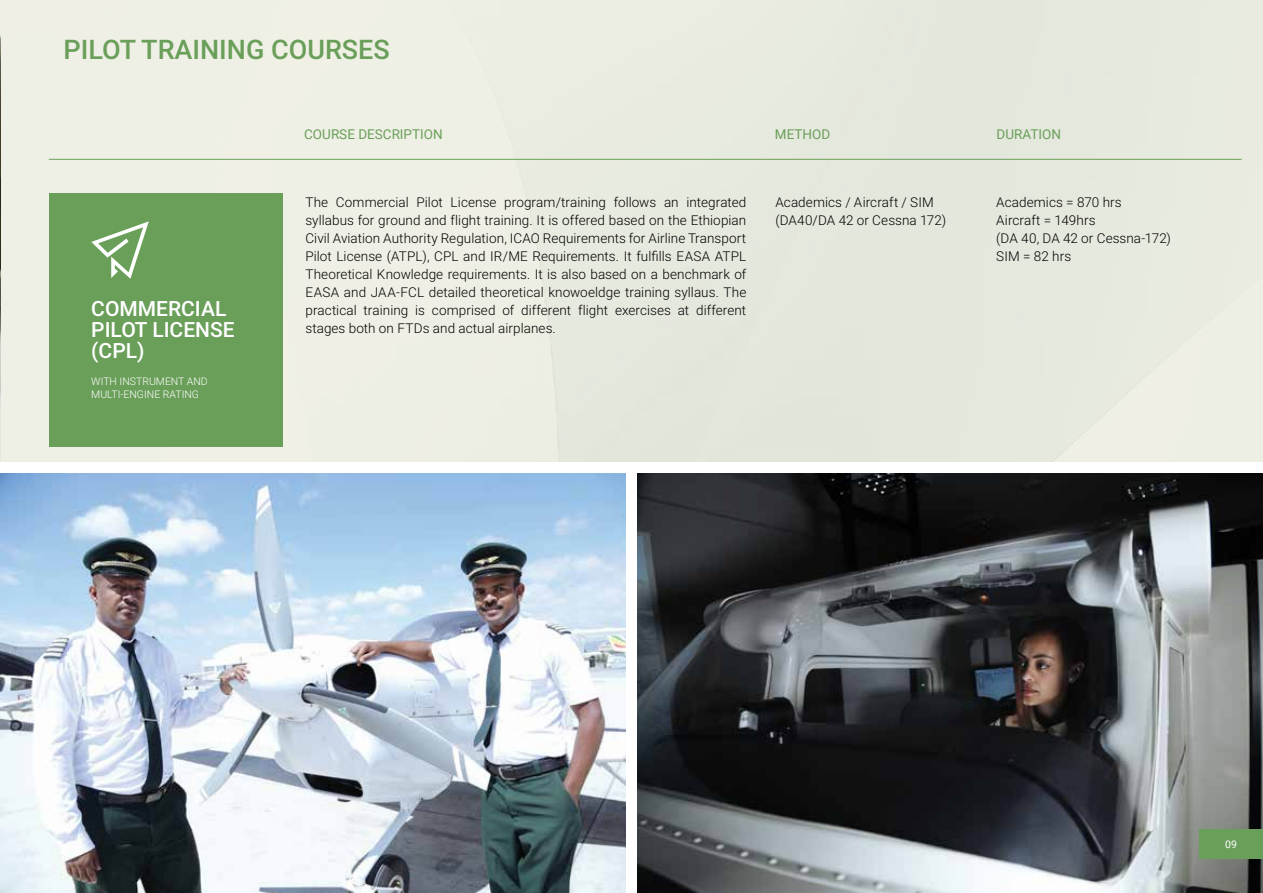
<style>
.page{position:relative;width:1263px;height:893px;background:#fff}
.page>*{position:absolute;margin:0;border:0;box-sizing:border-box;transform-origin:0 0}
.t1{font:500 27px "Roboto";color:#6a9f5a}
.t2{font:500 21px/21px "Roboto";color:#fff}
.t3{font:300 13.5px/18px "Roboto";letter-spacing:.005em;color:#000}
.t4{font:13.5px "Roboto";color:#6a9f5a}
.t5{font:300 10.5px/13.5px "Roboto";color:#fff}
.t6{font:10.5px "Roboto";color:#fff}
</style>
<div class="page">
<div style="left:0;top:0;width:1263px;height:462px;background:#e8ebdf"></div>
<img style="left:0;top:473px;width:1263px;height:420px">
<div style="left:49px;top:194px;width:234px;height:85px;background:#6a9f5a"></div>
<div style="left:49px;top:257px;width:234px;height:190px;background:#6a9f5a"></div>
<svg style="left:91px;top:221px;width:58px;height:58px"></svg>
<hr style="left:49px;top:159px;width:1193px;height:1px;background:#6a9f5a">
<div style="left:626px;top:470px;width:11px;height:423px;background:#fff"></div>
<div style="left:1199px;top:829px;width:64px;height:30px;background:#6a9f5a"></div>
<h1 class="t1" style="left:64px;top:30px;width:328px">PILOT TRAINING COURSES</h1>
<h2 class="t2" style="left:91px;top:297px;width:145px">COMMERCIAL<br>PILOT LICENSE (CPL)</h2>
<p class="t5" style="left:91px;top:374px;width:118px">WITH INSTRUMENT AND<br>MULTI-ENGINE RATING</p>
<p class="t4" style="left:304px;top:124px;width:140px">COURSE DESCRIPTION</p>
<p class="t4" style="left:775px;top:124px;width:57px">METHOD</p>
<p class="t4" style="left:997px;top:124px;width:66px">DURATION</p>
<p class="t3" style="left:305px;top:193px;width:442px;text-align:justify">The Commercial Pilot License program/training follows an integrated syllabus for ground and flight training. It is offered based on the Ethiopian Civil Aviation Authority Regulation, ICAO Requirements for Airline Transport Pilot License (ATPL), CPL and IR/ME Requirements. It fulfills EASA ATPL Theoretical Knowledge requirements. It is also based on a benchmark of EASA and JAA-FCL detailed theoretical knowoeldge training syllaus. The practical training is comprised of different flight exercises at different stages both on FTDs and actual airplanes.</p>
<p class="t3" style="left:775px;top:193px;width:172px">Academics / Aircraft / SIM (DA40/DA 42 or Cessna 172)</p>
<p class="t3" style="left:996px;top:193px;width:176px">Academics = 870 hrs<br>Aircraft = 149hrs<br>(DA 40, DA 42 or Cessna-172)<br>SIM = 82 hrs</p>
<p class="t6" style="left:1225px;top:837px;width:13px">09</p>
</div>
